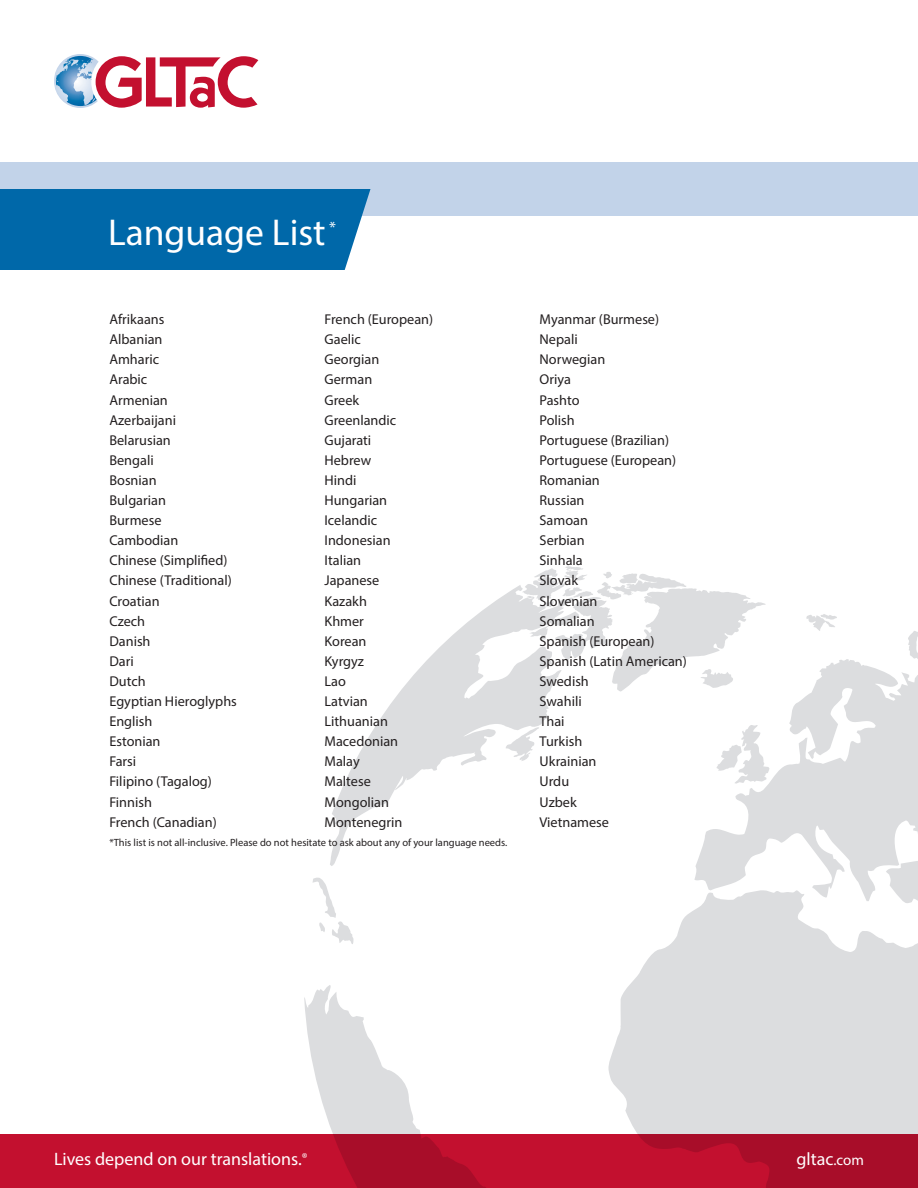
<style>
.page{position:relative;width:918px;height:1188px;background:#fff}
.page>*{position:absolute;margin:0;border:0;box-sizing:border-box;transform-origin:0 0}
.t1{font:37.5px "Myriad Pro";color:#fff}
.t2{font:18px "Myriad Pro";color:#fff}
.t3{font:16.5px "Myriad Pro";color:#fff}
.t4{font:14.25px "Myriad Pro";color:#231f20}
.t5{font:10.5px "Myriad Pro";color:#231f20}
.s1{font-family:"Minion Pro"}
.s2{font-size:15px}
</style>
<div class="page">
<svg style="left:304px;top:566px;width:614px;height:568px"></svg>
<div style="left:0;top:162px;width:918px;height:54px;background:#c2d3e9"></div>
<svg style="left:0;top:1134px;width:918px;height:54px;background:#ba0f2d"></svg>
<div style="left:0;top:189px;width:370px;height:81px;background:#0068a9"></div>
<svg style="left:54px;top:54px;width:204px;height:54px"></svg>
<p class="t1" style="left:108px;top:209px;width:219px">Language List</p>
<p class="t3" style="left:329px;top:217px;width:8px">*</p>
<p class="t4" style="left:109px;top:311px;width:57px">Afrikaans</p>
<p class="t4" style="left:109px;top:331px;width:55px">Albanian</p>
<p class="t4" style="left:109px;top:351px;width:51px">Amharic</p>
<p class="t4" style="left:109px;top:371px;width:39px">Arabic</p>
<p class="t4" style="left:109px;top:391px;width:60px">Armenian</p>
<p class="t4" style="left:109px;top:411px;width:68px">Azerbaijani</p>
<p class="t4" style="left:109px;top:431px;width:63px">Belarusian</p>
<p class="t4" style="left:109px;top:451px;width:46px">Bengali</p>
<p class="t4" style="left:109px;top:471px;width:49px">Bosnian</p>
<p class="t4" style="left:109px;top:492px;width:58px">Bulgarian</p>
<p class="t4" style="left:109px;top:512px;width:54px">Burmese</p>
<p class="t4" style="left:109px;top:532px;width:70px">Cambodian</p>
<p class="t4" style="left:109px;top:552px;width:120px">Chinese (Simplified)</p>
<p class="t4" style="left:109px;top:572px;width:124px">Chinese (Traditional)</p>
<p class="t4" style="left:109px;top:592px;width:52px">Croatian</p>
<p class="t4" style="left:109px;top:612px;width:37px">Czech</p>
<p class="t4" style="left:109px;top:632px;width:43px">Danish</p>
<p class="t4" style="left:109px;top:652px;width:26px">Dari</p>
<p class="t4" style="left:109px;top:672px;width:38px">Dutch</p>
<p class="t4" style="left:109px;top:693px;width:129px">Egyptian Hieroglyphs</p>
<p class="t4" style="left:109px;top:713px;width:45px">English</p>
<p class="t4" style="left:109px;top:733px;width:53px">Estonian</p>
<p class="t4" style="left:109px;top:753px;width:28px">Farsi</p>
<p class="t4" style="left:109px;top:773px;width:104px">Filipino (Tagalog)</p>
<p class="t4" style="left:109px;top:793px;width:44px">Finnish</p>
<p class="t4" style="left:109px;top:813px;width:109px">French (Canadian)</p>
<p class="t4" style="left:324px;top:311px;width:110px">French (European)</p>
<p class="t4" style="left:324px;top:331px;width:38px">Gaelic</p>
<p class="t4" style="left:324px;top:351px;width:56px">Georgian</p>
<p class="t4" style="left:324px;top:371px;width:49px">German</p>
<p class="t4" style="left:324px;top:391px;width:36px">Greek</p>
<p class="t4" style="left:324px;top:411px;width:73px">Greenlandic</p>
<p class="t4" style="left:324px;top:431px;width:48px">Gujarati</p>
<p class="t4" style="left:324px;top:451px;width:48px">Hebrew</p>
<p class="t4" style="left:324px;top:471px;width:34px">Hindi</p>
<p class="t4" style="left:324px;top:492px;width:64px">Hungarian</p>
<p class="t4" style="left:324px;top:512px;width:54px">Icelandic</p>
<p class="t4" style="left:324px;top:532px;width:68px">Indonesian</p>
<p class="t4" style="left:324px;top:552px;width:38px">Italian</p>
<p class="t4" style="left:324px;top:572px;width:56px">Japanese</p>
<p class="t4" style="left:324px;top:592px;width:44px">Kazakh</p>
<p class="t4" style="left:324px;top:612px;width:41px">Khmer</p>
<p class="t4" style="left:324px;top:632px;width:43px">Korean</p>
<p class="t4" style="left:324px;top:652px;width:41px">Kyrgyz</p>
<p class="t4" style="left:324px;top:672px;width:23px">Lao</p>
<p class="t4" style="left:324px;top:693px;width:45px">Latvian</p>
<p class="t4" style="left:324px;top:713px;width:65px">Lithuanian</p>
<p class="t4" style="left:324px;top:733px;width:75px">Macedonian</p>
<p class="t4" style="left:324px;top:753px;width:37px">Malay</p>
<p class="t4" style="left:324px;top:773px;width:48px">Maltese</p>
<p class="t4" style="left:324px;top:793px;width:66px">Mongolian</p>
<p class="t4" style="left:324px;top:813px;width:79px">Montenegrin</p>
<p class="t5" style="left:109px;top:836px;width:399px">*This list is not all-inclusive. Please do not hesitate to ask about any of your language needs.</p>
<p class="t4" style="left:540px;top:311px;width:121px">Myanmar (Burmese)</p>
<p class="t4" style="left:540px;top:331px;width:40px">Nepali</p>
<p class="t4" style="left:540px;top:351px;width:67px">Norwegian</p>
<p class="t4" style="left:540px;top:371px;width:33px">Oriya</p>
<p class="t4" style="left:540px;top:391px;width:42px">Pashto</p>
<p class="t4" style="left:540px;top:411px;width:37px">Polish</p>
<p class="t4" style="left:540px;top:431px;width:131px">Portuguese (Brazilian)</p>
<p class="t4" style="left:540px;top:451px;width:138px">Portuguese (European)</p>
<p class="t4" style="left:540px;top:471px;width:62px">Romanian</p>
<p class="t4" style="left:540px;top:492px;width:46px">Russian</p>
<p class="t4" style="left:540px;top:512px;width:50px">Samoan</p>
<p class="t4" style="left:540px;top:532px;width:47px">Serbian</p>
<p class="t4" style="left:540px;top:552px;width:45px">Sinhala</p>
<p class="t4" style="left:540px;top:572px;width:40px">Slovak</p>
<p class="t4" style="left:540px;top:592px;width:59px">Slovenian</p>
<p class="t4" style="left:540px;top:612px;width:57px">Somalian</p>
<p class="t4" style="left:540px;top:632px;width:117px">Spanish (European)</p>
<p class="t4" style="left:540px;top:652px;width:149px">Spanish (Latin American)</p>
<p class="t4" style="left:540px;top:672px;width:51px">Swedish</p>
<p class="t4" style="left:540px;top:693px;width:44px">Swahili</p>
<p class="t4" style="left:540px;top:713px;width:27px">Thai</p>
<p class="t4" style="left:540px;top:733px;width:44px">Turkish</p>
<p class="t4" style="left:540px;top:753px;width:58px">Ukrainian</p>
<p class="t4" style="left:540px;top:773px;width:31px">Urdu</p>
<p class="t4" style="left:540px;top:793px;width:39px">Uzbek</p>
<p class="t4" style="left:540px;top:813px;width:71px">Vietnamese</p>
<p class="t2" style="left:54px;top:1148px;width:255px">Lives depend on our translations.<span class="s1">®</span></p>
<p class="t2" style="left:797px;top:1148px;width:69px">gltac<span class="s2">.com</span></p>
</div>
